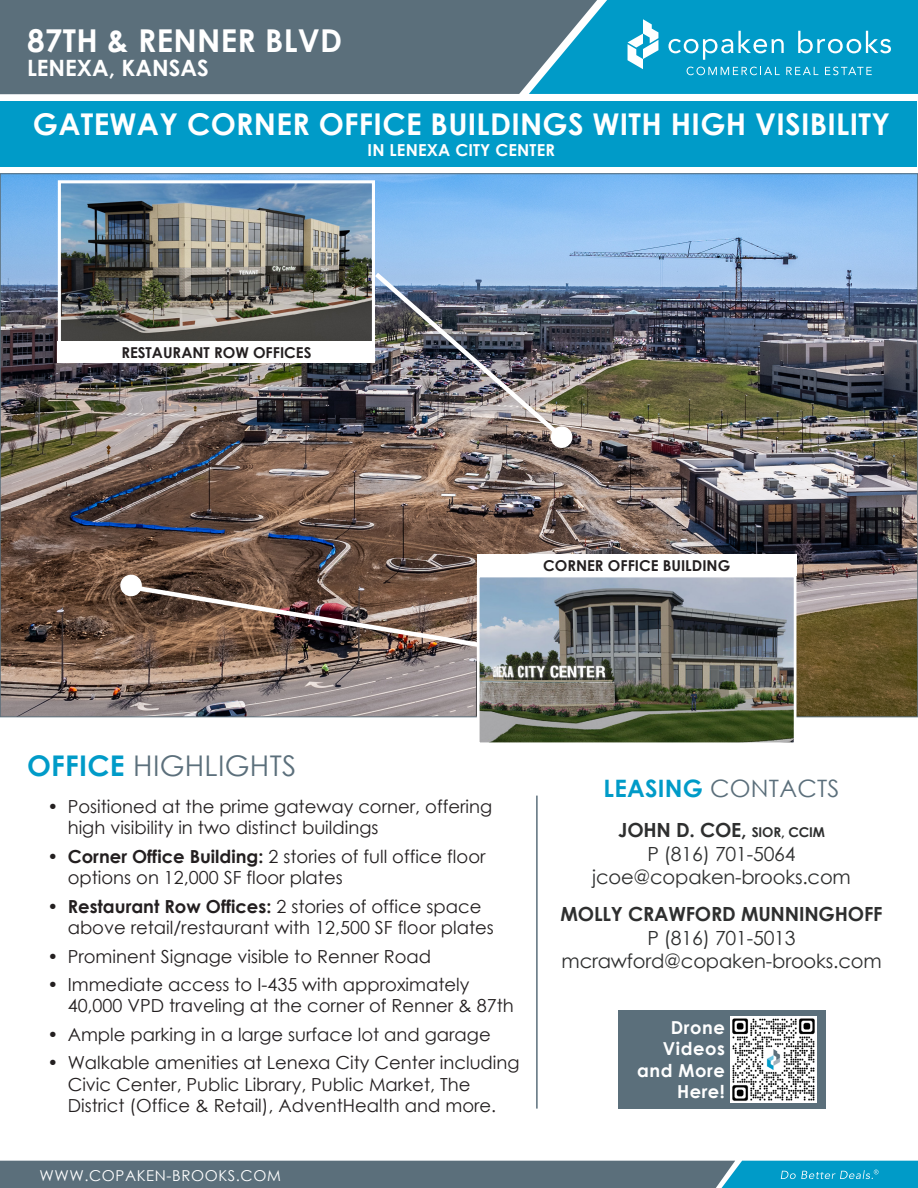
<style>
.page{position:relative;width:918px;height:1188px;background:#fff}
.page>*{position:absolute;margin:0;border:0;box-sizing:border-box;transform-origin:0 0}
.Subhead{font:700 31.5px "Century Gothic";letter-spacing:.01em;color:#fff}
.Subhead-2{font:700 30px "Century Gothic";letter-spacing:.01em;color:#fff}
.Subhead-3{font:28.5px "Century Gothic";letter-spacing:.01em;color:#5b6f7b}
.t1{font:24px "Century Gothic";letter-spacing:.01em;color:#5b6f7b}
.Subhead-4{font:700 22.5px "Century Gothic";color:#fff}
.t2{font:19.5px/23.4px "Century Gothic";letter-spacing:-.01em;color:#2e2f2f;text-align:center}
.t3{font:700 19.5px "Century Gothic";letter-spacing:-.01em;color:#2e2f2f}
.t4{font:18px/21.6px "Century Gothic";color:#231f20}
.t5{font:700 17.85px/21.5px "Century Gothic";letter-spacing:.03em;color:#fff;text-align:right}
.Subhead-5{font:700 16.5px "Century Gothic";letter-spacing:.01em;color:#fff}
.t6{font:700 15px "Century Gothic";color:#231f20}
.t7{font:15px "Century Gothic";letter-spacing:.04em;color:#fff}
.s1{font-weight:700;color:#009bc8}
.s2{font-weight:700}
.s3{font-weight:700;font-size:13.5px}
</style>
<div class="page">
<div style="left:597px;top:0;width:321px;height:94px;background:#009bc8"></div>
<hr style="left:536px;top:796px;width:2px;height:313px;background:#5b6f7b">
<svg style="left:687px;top:67px;width:93px;height:8px"></svg>
<svg style="left:786px;top:67px;width:32px;height:8px"></svg>
<svg style="left:825px;top:67px;width:47px;height:8px"></svg>
<svg style="left:668px;top:31px;width:116px;height:29px;background:#2fadd2"></svg>
<svg style="left:798px;top:31px;width:93px;height:22px"></svg>
<svg style="left:628px;top:19px;width:30px;height:50px"></svg>
<div style="left:0;top:0;width:597px;height:94px;background:#5b6f7b"></div>
<div style="left:618px;top:1010px;width:207px;height:99px;background:#5b6f7b"></div>
<img style="left:731px;top:1017px;width:85px;height:85px">
<svg style="left:0;top:1161px;width:918px;height:27px;background:#4b798b"></svg>
<img style="left:2px;top:175px;width:914px;height:540px">
<div style="left:1px;top:102px;width:916px;height:65px;background:#009bc8"></div>
<img style="left:62px;top:184px;width:309px;height:157px">
<div style="left:58px;top:180px;width:317px;height:165px;border:3px solid #fff"></div>
<img style="left:370px;top:268px;width:198px;height:175px">
<img style="left:132px;top:583px;width:345px;height:86px">
<img style="left:481px;top:579px;width:311px;height:162px">
<div style="left:477px;top:575px;width:319px;height:170px;border:3px solid #fff"></div>
<div style="left:121px;top:575px;width:20px;height:21px;background:#fff;border-radius:50%"></div>
<div style="left:120px;top:575px;width:22px;height:21px;border:2px solid #fff;border-radius:50%"></div>
<div style="left:552px;top:427px;width:20px;height:20px;background:#fff;border-radius:50%"></div>
<div style="left:551px;top:426px;width:21px;height:22px;border:2px solid #fff;border-radius:50%"></div>
<div style="left:58px;top:341px;width:317px;height:22px;background:#fff"></div>
<div style="left:477px;top:555px;width:319px;height:21px;background:#fff"></div>
<p class="Subhead" style="left:27px;top:16px;width:317px">87TH &amp; RENNER BLVD</p>
<p class="Subhead-4" style="left:27px;top:50px;width:183px">LENEXA, KANSAS</p>
<p class="Subhead-2" style="left:33px;top:102px;width:859px">GATEWAY CORNER OFFICE BUILDINGS WITH HIGH VISIBILITY</p>
<p class="Subhead-5" style="left:368px;top:138px;width:189px">IN LENEXA CITY CENTER</p>
<p class="t6" style="left:121px;top:341px;width:192px">RESTAURANT ROW OFFICES</p>
<p class="t6" style="left:543px;top:554px;width:189px">CORNER OFFICE BUILDING</p>
<p class="Subhead-3" style="left:27px;top:746px;width:271px"><span class="s1">OFFICE</span> HIGHLIGHTS</p>
<p class="t4" style="left:68px;top:795px;width:426px;text-indent:-20px">• Positioned at the prime gateway corner, offering high visibility in two distinct buildings</p>
<p class="t4" style="left:68px;top:845px;width:419px;text-indent:-20px"><span class="s2">• Corner Office Building:</span> 2 stories of full office floor options on 12,000 SF floor plates</p>
<p class="t4" style="left:68px;top:895px;width:428px;text-indent:-20px"><span class="s2">• Restaurant Row Offices:</span> 2 stories of office space above retail/restaurant with 12,500 SF floor plates</p>
<p class="t4" style="left:47px;top:945px;width:385px">• Prominent Signage visible to Renner Road</p>
<p class="t4" style="left:68px;top:973px;width:448px;text-indent:-20px">• Immediate access to I-435 with approximately<br>40,000 VPD traveling at the corner of Renner &amp; 87th</p>
<p class="t4" style="left:47px;top:1023px;width:445px">• Ample parking in a large surface lot and garage</p>
<p class="t4" style="left:68px;top:1052px;width:453px;text-indent:-20px">• Walkable amenities at Lenexa City Center including<br>Civic Center, Public Library, Public Market, The<br>District (Office &amp; Retail), AdventHealth and more.</p>
<p class="t7" style="left:39px;top:1165px;width:243px">WWW.COPAKEN-BROOKS.COM</p>
<h3 class="t1" style="left:604px;top:772px;width:237px"><span class="s1">LEASING</span> CONTACTS</h3>
<p class="t2" style="left:592px;top:818px;width:260px"><span class="s2">JOHN D. COE,</span> <span class="s3">SIOR, CCIM<br></span>P (816) 701-5064 jcoe@copaken-brooks.com</p>
<p class="t3" style="left:561px;top:899px;width:323px">MOLLY CRAWFORD MUNNINGHOFF</p>
<p class="t2" style="left:562px;top:926px;width:322px">P (816) 701-5013 mcrawford@copaken-brooks.com</p>
<p class="t5" style="left:637px;top:1016px;width:89px">Drone<br>Videos and More<br>Here!</p>
</div>
